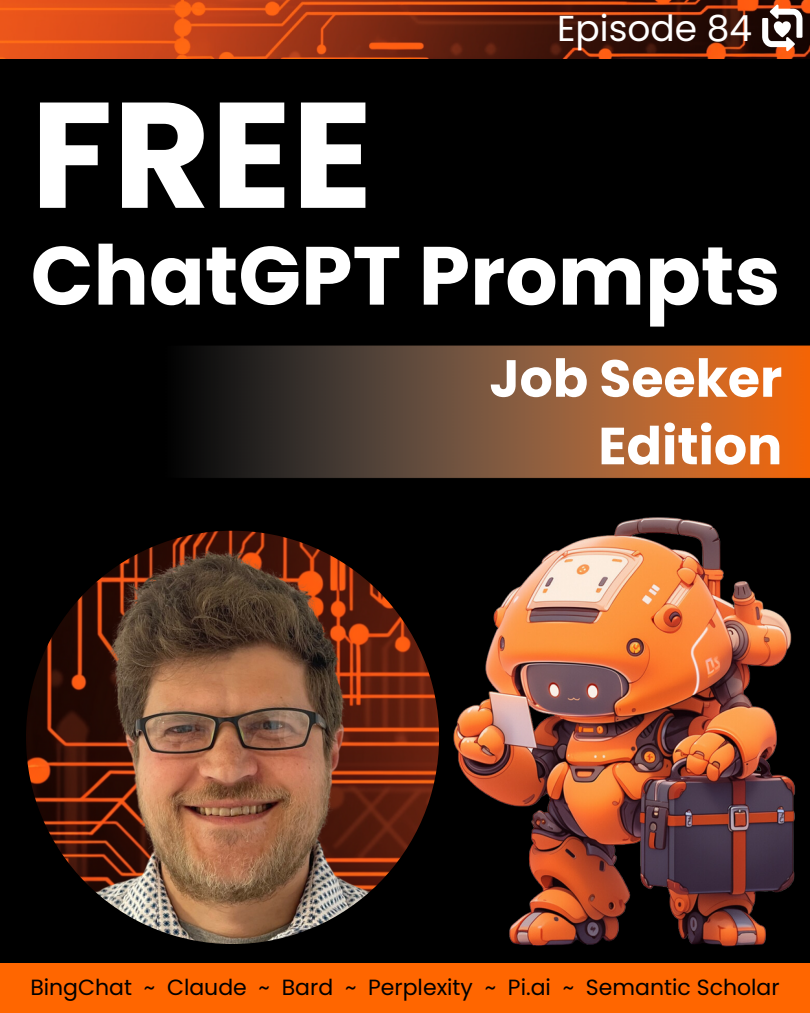
<style>
.page{position:relative;width:810px;height:1013px;background:#fff}
.page>*{position:absolute;margin:0;border:0;box-sizing:border-box;transform-origin:0 0}
.t1{font:700 150px "Poppins";color:#fff}
.t2{font:700 82.4px "Poppins";color:#fff}
.t3{font:700 52.2px "Poppins";color:#fff}
.t4{font:36px "Poppins";color:#fff}
.t5{font:22px "Poppins";color:#000}
</style>
<div class="page">
<div style="left:0;top:0;width:810px;height:1012px;background:#000"></div>
<img style="left:26px;top:530px;width:413px;height:414px;border-radius:50%">
<img style="left:0;top:0;width:810px;height:58px">
<svg style="left:762px;top:5px;width:40px;height:46px;background:#99827a"></svg>
<img style="left:191px;top:345px;width:619px;height:134px">
<div style="left:0;top:963px;width:810px;height:49px;background:#f60"></div>
<img style="left:396px;top:517px;width:399px;height:430px">
<p class="t4" style="left:557px;top:3px;width:197px">Episode 84</p>
<p class="t1" style="left:31px;top:50px;width:344px">FREE</p>
<p class="t2" style="left:31px;top:218px;width:751px">ChatGPT Prompts</p>
<p class="t3" style="left:489px;top:342px;width:294px">Job Seeker</p>
<p class="t3" style="left:598px;top:409px;width:185px">Edition</p>
<p class="t5" style="left:30px;top:972px;width:751px">BingChat ~ Claude ~ Bard ~ Perplexity ~ Pi.ai ~ Semantic Scholar</p>
</div>
